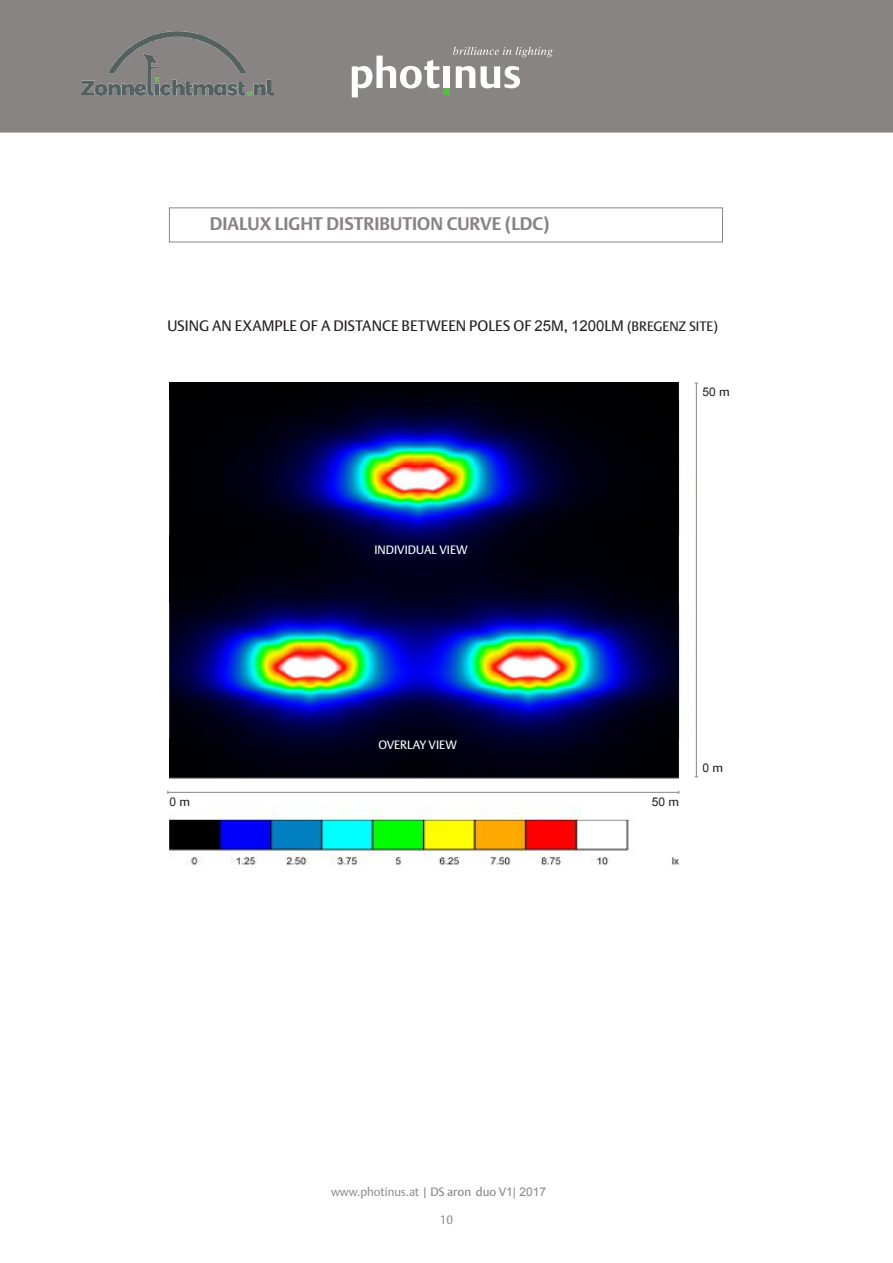
<style>
.page{position:relative;width:893px;height:1263px;background:#fff}
.page>*{position:absolute;margin:0;border:0;box-sizing:border-box;transform-origin:0 0}
.t1{font:700 18px "DTL Argo ST";color:#898484}
.t2{font:15px "DTL Argo ST";color:#241f1f}
.t3{font:300 12px "DTL Argo T";color:#898484}
.t4{font:12px "DTL Argo ST";color:#fff}
.t5{font:12px "Arial";color:#241f1f}
.s1{font-family:"Arial"}
.s2{font-size:13.5px}
.s3{font-family:"DTL Argo ST"}
.s4{font-family:"DTL Argo ST";font-weight:400}
.s5{font-family:"Arial";font-weight:400}
</style>
<div class="page">
<div style="left:0;top:0;width:893px;height:133px;background:#898484;border:2px solid #898484"></div>
<svg style="left:352px;top:47px;width:201px;height:50px"></svg>
<div style="left:169px;top:207px;width:554px;height:35px;border:1px solid #898484"></div>
<img style="left:170px;top:383px;width:527px;height:483px">
<hr style="left:696px;top:383px;width:1px;height:394px;background:#898484">
<hr style="left:168px;top:792px;width:511px;height:1px;background:#898484">
<img style="left:81px;top:32px;width:193px;height:63px">
<p class="t1" style="left:210px;top:213px;width:341px">DIALUX LIGHT DISTRIBUTION CURVE (LDC)</p>
<p class="t2" style="left:167px;top:317px;width:552px">USING AN EXAMPLE OF A DISTANCE BETWEEN POLES OF <span class="s1">25</span>M, <span class="s1">1200</span>LM <span class="s2">(BREGENZ SITE)</span></p>
<p class="t5" style="left:170px;top:793px;width:22px">0 <span class="s3">m</span></p>
<p class="t4" style="left:374px;top:542px;width:95px">INDIVIDUAL VIEW</p>
<p class="t4" style="left:378px;top:738px;width:80px">OVERLAY VIEW</p>
<p class="t5" style="left:702px;top:384px;width:29px">50 <span class="s3">m</span></p>
<p class="t5" style="left:652px;top:793px;width:29px">50 <span class="s3">m</span></p>
<p class="t5" style="left:702px;top:760px;width:22px">0 <span class="s3">m</span></p>
<p class="t3" style="left:331px;top:1184px;width:217px">www.photinus.at | <span class="s4">DS aron duo V</span><span class="s5">1| 2017</span></p>
<p class="t3" style="left:440px;top:1212px;width:15px">10</p>
</div>
